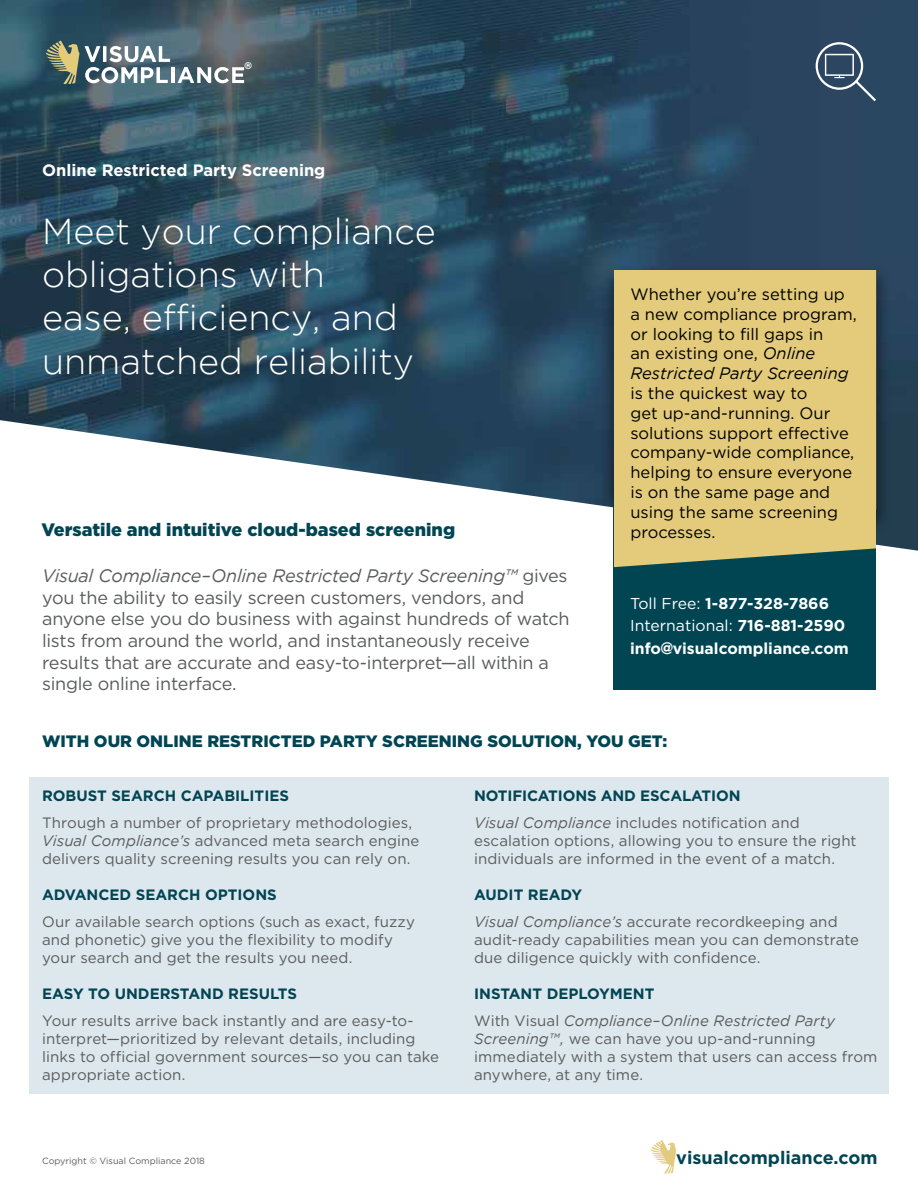
<style>
.page{position:relative;width:918px;height:1188px;background:#fff}
.page>*{position:absolute;margin:0;border:0;box-sizing:border-box;transform-origin:0 0}
.t1{font:300 36px/43.2px "Gotham";color:#fff}
.t2{font:18px/21.6px "Gotham HTF";letter-spacing:-.015em;color:#5a5d5b}
.t3{font:italic 18px "Gotham";letter-spacing:-.015em;color:#5a5d5b}
.t4{font:900 18px "Gotham HTF";color:#014553}
.t5{font:700 18px "Gotham HTF";color:#014553}
.t6{font:16.5px/19.8px "Gotham HTF";color:#000}
.t7{font:900 16.5px "Gotham HTF";color:#014553}
.t8{font:700 16.5px "Gotham HTF";color:#fff}
.t9{font:italic 16.5px "Gotham";color:#000}
.t10{font:700 15.75px/22.5px "Gotham HTF";color:#fff}
.t11{font:15px/18px "Gotham HTF";letter-spacing:.005em;color:#5a5d5b}
.t12{font:700 15px/27px "Gotham HTF";color:#014553}
.t13{font:italic 15px "Gotham";letter-spacing:.005em;color:#5a5d5b}
.t14{font:700 9.3px "Century Gothic";color:#fff}
.t15{font:9px "Gotham HTF";color:#5a5d5b}
.s1{font-family:"Gotham HTF";font-style:normal}
.s2{font-family:"Gotham";font-style:italic}
.s3{font-weight:400}
.s4{font-family:"Century Gothic"}
.s5{font-family:"Gotham";font-weight:400;font-style:italic;color:#5a5d5b}
.s6{font-weight:400;color:#5a5d5b}
.s7{font-weight:700;color:#014553}
</style>
<div class="page">
<img style="left:0;top:0;width:918px;height:551px">
<div style="left:614px;top:484px;width:262px;height:206px;background:#014553"></div>
<div style="left:600px;top:265px;width:291px;height:269px;background:#000;opacity:.75"></div>
<div style="left:614px;top:270px;width:262px;height:297px;background:#e3cb7b"></div>
<svg style="left:46px;top:40px;width:124px;height:44px"></svg>
<hr style="left:171px;top:67px;width:4px;height:16px;background:#fff">
<svg style="left:178px;top:67px;width:66px;height:16px"></svg>
<svg style="left:816px;top:42px;width:60px;height:59px;background:#4b6178"></svg>
<div style="left:29px;top:777px;width:860px;height:317px;background:#dde7ee"></div>
<svg style="left:651px;top:1140px;width:25px;height:34px"></svg>
<p class="t14" style="left:245px;top:59px;width:8px">®</p>
<p class="t8" style="left:42px;top:161px;width:285px">Online Restricted Party Screening</p>
<h1 class="t1" style="left:42px;top:209px;width:395px">Meet your compliance obligations with<br>ease, efficiency, and unmatched reliability</h1>
<p class="t4" style="left:42px;top:519px;width:415px">Versatile and intuitive cloud-based screening</p>
<p class="t3" style="left:42px;top:566px;width:527px">Visual Compliance–Online Restricted Party Screening™ <span class="s1">gives</span></p>
<p class="t2" style="left:42px;top:586px;width:529px">you the ability to easily screen customers, vendors, and anyone else you do business with against hundreds of watch lists from around the world, and instantaneously receive results that are accurate and easy-to-interpret—all within a single online interface.</p>
<p class="t6" style="left:630px;top:284px;width:228px">Whether you’re setting up a new compliance program, or looking to fill gaps in<br>an existing one, <span class="s2">Online</span></p>
<p class="t9" style="left:630px;top:364px;width:220px">Restricted Party Screening</p>
<p class="t6" style="left:630px;top:383px;width:225px">is the quickest way to<br>get up-and-running. Our solutions support effective company-wide compliance, helping to ensure everyone is on the same page and using the same screening processes.</p>
<p class="t10" style="left:630px;top:592px;width:220px"><span class="s3">Toll Free:</span> 1-877-328-7866<br><span class="s3">International:</span> 716-881-2590 info<span class="s4">@</span>visualcompliance.com</p>
<p class="t7" style="left:42px;top:731px;width:627px">WITH OUR ONLINE RESTRICTED PARTY SCREENING SOLUTION, YOU GET:</p>
<p class="t12" style="left:42px;top:782px;width:249px">ROBUST SEARCH CAPABILITIES</p>
<p class="t12" style="left:474px;top:782px;width:327px">NOTIFICATIONS AND ESCALATION<br><span class="s5">Visual Compliance</span> <span class="s6">includes notification and</span></p>
<p class="t11" style="left:474px;top:832px;width:384px">escalation options, allowing you to ensure the right individuals are informed in the event of a match.</p>
<p class="t11" style="left:42px;top:814px;width:379px">Through a number of proprietary methodologies,<br><span class="s2">Visual Compliance’s</span> advanced meta search engine delivers quality screening results you can rely on.</p>
<p class="t12" style="left:42px;top:881px;width:236px">ADVANCED SEARCH OPTIONS</p>
<p class="t11" style="left:42px;top:913px;width:374px">Our available search options (such as exact, fuzzy and phonetic) give you the flexibility to modify your search and get the results you need.</p>
<p class="t11" style="left:474px;top:881px;width:365px;line-height:27px"><span class="s7">AUDIT READY<br></span><span class="s2">Visual Compliance’s</span> accurate recordkeeping and</p>
<p class="t11" style="left:474px;top:931px;width:387px">audit-ready capabilities mean you can demonstrate due diligence quickly with confidence.</p>
<p class="t12" style="left:42px;top:980px;width:256px">EASY TO UNDERSTAND RESULTS</p>
<p class="t12" style="left:474px;top:980px;width:182px">INSTANT DEPLOYMENT</p>
<p class="t11" style="left:42px;top:1012px;width:399px">Your results arrive back instantly and are easy-to&shy;interpret—prioritized by relevant details, including links to official government sources—so you can take appropriate action.</p>
<p class="t13" style="left:474px;top:1013px;width:362px"><span class="s1">With Visual</span> Compliance–Online Restricted Party</p>
<p class="t11" style="left:474px;top:1030px;width:405px"><span class="s2">Screening™,</span> we can have you up-and-running immediately with a system that users can access from anywhere, at any time.</p>
<p class="t15" style="left:42px;top:1156px;width:164px">Copyright © Visual Compliance 2018</p>
<p class="t5" style="left:676px;top:1148px;width:203px">visualcompliance.com</p>
</div>
